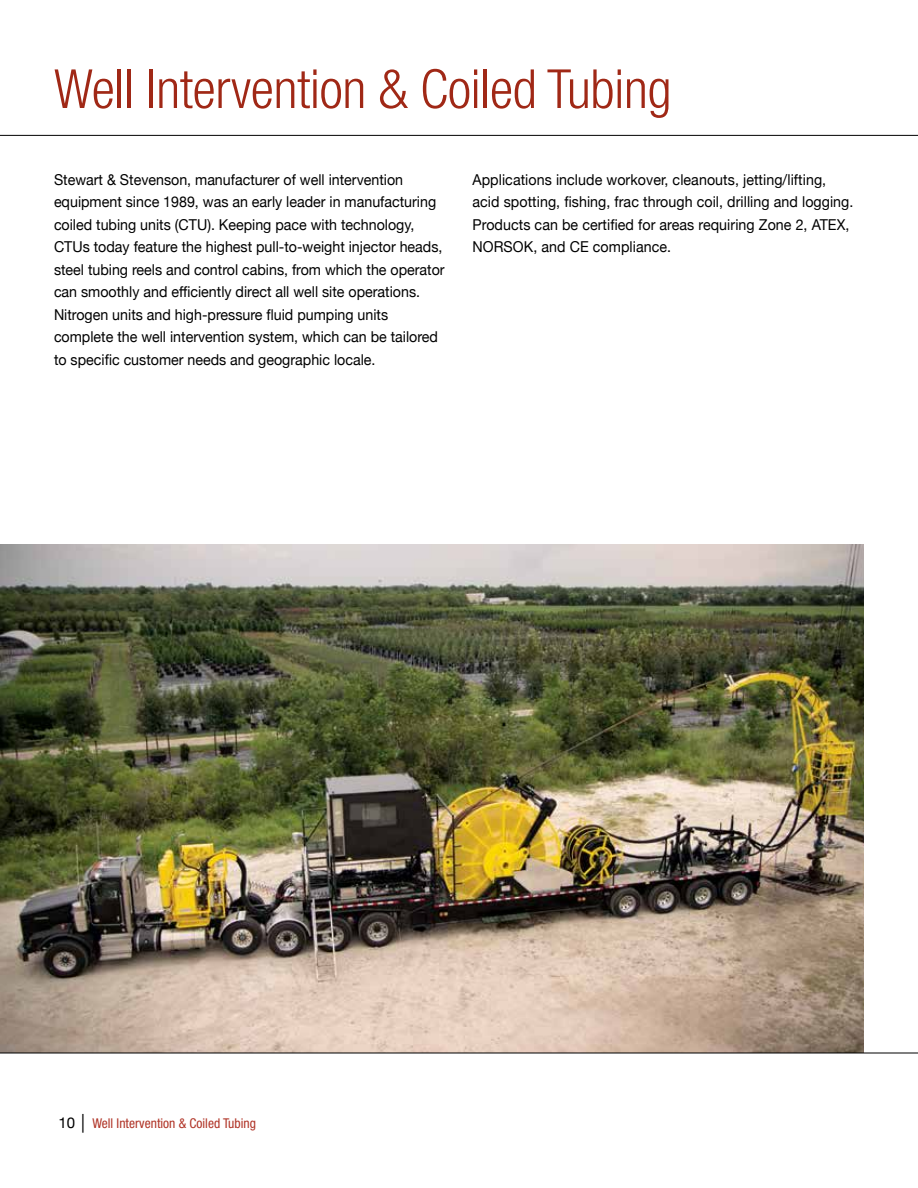
<style>
.page{position:relative;width:918px;height:1188px;background:#fff}
.page>*{position:absolute;margin:0;border:0;box-sizing:border-box;transform-origin:0 0}
.t1{font:300 condensed 54px "Helvetica Neue";letter-spacing:-.005em;color:#a02816}
.t2{font:15px/22.5px "Helvetica Neue";color:#000;scale:.95 1}
.t3{font:condensed 13.5px "Helvetica Neue";color:#b03427}
.s1{font-stretch:normal;font-size:15px;color:#000}
.s2{font-family:"Myriad Pro";font-size:18.75px;color:#000}
</style>
<div class="page">
<img style="left:0;top:544px;width:864px;height:509px">
<hr style="left:0;top:1053px;width:918px;height:1px;background:#000">
<hr style="left:0;top:135px;width:918px;height:1px;background:#000">
<h1 class="t1" style="left:54px;top:58px;width:619px">Well Intervention &amp; Coiled Tubing</h1>
<p class="t2" style="left:54px;top:169px;width:413px">Stewart &amp; Stevenson, manufacturer of well intervention equipment since 1989, was an early leader in manufacturing coiled tubing units (CTU). Keeping pace with technology, CTUs today feature the highest pull-to-weight injector heads, steel tubing reels and control cabins, from which the operator can smoothly and efficiently direct all well site operations.<br>Nitrogen units and high-pressure fluid pumping units complete the well intervention system, which can be tailored to specific customer needs and geographic locale.</p>
<p class="t2" style="left:472px;top:169px;width:403px">Applications include workover, cleanouts, jetting/lifting, acid spotting, fishing, frac through coil, drilling and logging.<br>Products can be certified for areas requiring Zone 2, ATEX, NORSOK, and CE compliance.</p>
<p class="t3" style="left:58px;top:1115px;width:199px"><span class="s1">10</span> <span class="s2">|</span> Well Intervention &amp; Coiled Tubing</p>
</div>
